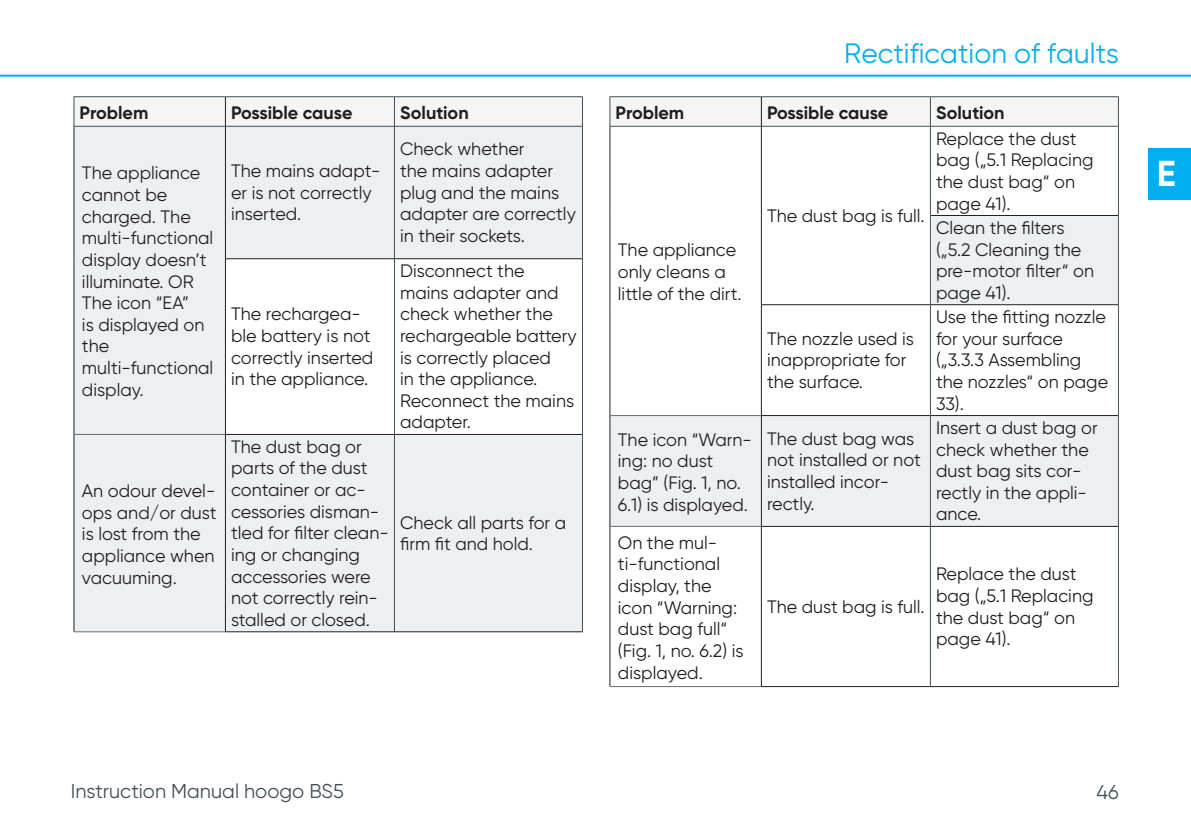
<style>
.page{position:relative;width:1191px;height:840px;background:#fff}
.page>*{position:absolute;margin:0;border:0;box-sizing:border-box;transform-origin:0 0}
.t1{font:700 36px "Gilroy";color:#fff}
.t2{font:28px "Gilroy";color:#00aeef}
.t3{font:20px "Gilroy";color:#425159}
.Tabellenfließtext{font:18px/21.6px "Gilroy";color:#231f20}
.Tabellenkopfzeile{font:700 18px "Gilroy";color:#231f20}
</style>
<div class="page">
<div style="left:1148px;top:148px;width:43px;height:51px;background:#00aeef"></div>
<hr style="left:0;top:75px;width:1191px;height:2px;background:#00aeef">
<svg style="left:75px;top:127px;width:507px;height:504px;fill:#edf0f2"></svg>
<hr style="left:74px;top:96px;width:151px;height:1px;background:#425159">
<hr style="left:225px;top:96px;width:169px;height:1px;background:#425159">
<hr style="left:394px;top:96px;width:189px;height:1px;background:#425159">
<hr style="left:74px;top:126px;width:151px;height:1px;background:#425159">
<hr style="left:225px;top:126px;width:169px;height:1px;background:#425159">
<hr style="left:394px;top:126px;width:189px;height:1px;background:#425159">
<hr style="left:394px;top:126px;width:1px;height:132px;background:#425159">
<hr style="left:582px;top:126px;width:1px;height:132px;background:#425159">
<hr style="left:394px;top:259px;width:1px;height:175px;background:#425159">
<hr style="left:582px;top:258px;width:1px;height:176px;background:#425159">
<hr style="left:394px;top:434px;width:1px;height:197px;background:#425159">
<hr style="left:582px;top:434px;width:1px;height:197px;background:#425159">
<svg style="left:74px;top:97px;width:509px;height:29px"></svg>
<hr style="left:74px;top:126px;width:1px;height:132px;background:#231f20">
<hr style="left:225px;top:126px;width:1px;height:132px;background:#231f20">
<hr style="left:74px;top:258px;width:1px;height:176px;background:#231f20">
<hr style="left:225px;top:258px;width:169px;height:1px;background:#231f20">
<hr style="left:225px;top:259px;width:1px;height:175px;background:#231f20">
<hr style="left:394px;top:258px;width:188px;height:1px;background:#231f20">
<hr style="left:74px;top:434px;width:1px;height:197px;background:#231f20">
<hr style="left:225px;top:434px;width:169px;height:1px;background:#231f20">
<hr style="left:225px;top:434px;width:1px;height:197px;background:#231f20">
<hr style="left:394px;top:434px;width:188px;height:1px;background:#231f20">
<hr style="left:225px;top:631px;width:169px;height:1px;background:#231f20">
<hr style="left:394px;top:631px;width:189px;height:1px;background:#231f20">
<hr style="left:74px;top:434px;width:151px;height:1px;background:#6c6d70">
<hr style="left:74px;top:631px;width:151px;height:1px;background:#6c6d70">
<svg style="left:610px;top:215px;width:508px;height:310px"></svg>
<hr style="left:609px;top:96px;width:152px;height:1px;background:#425159">
<hr style="left:761px;top:96px;width:169px;height:1px;background:#425159">
<hr style="left:930px;top:96px;width:188px;height:1px;background:#425159">
<hr style="left:609px;top:126px;width:152px;height:1px;background:#425159">
<hr style="left:761px;top:126px;width:169px;height:1px;background:#425159">
<hr style="left:930px;top:126px;width:188px;height:1px;background:#425159">
<hr style="left:930px;top:126px;width:1px;height:89px;background:#425159">
<hr style="left:1118px;top:126px;width:1px;height:89px;background:#425159">
<hr style="left:930px;top:215px;width:1px;height:89px;background:#425159">
<hr style="left:1118px;top:215px;width:1px;height:89px;background:#425159">
<hr style="left:930px;top:305px;width:1px;height:110px;background:#425159">
<hr style="left:1118px;top:304px;width:1px;height:111px;background:#425159">
<hr style="left:930px;top:415px;width:1px;height:111px;background:#425159">
<hr style="left:1118px;top:415px;width:1px;height:111px;background:#425159">
<hr style="left:930px;top:526px;width:1px;height:160px;background:#425159">
<hr style="left:1118px;top:526px;width:1px;height:160px;background:#425159">
<svg style="left:609px;top:97px;width:510px;height:29px"></svg>
<hr style="left:609px;top:126px;width:1px;height:89px;background:#231f20">
<hr style="left:761px;top:126px;width:1px;height:89px;background:#231f20">
<hr style="left:609px;top:215px;width:1px;height:89px;background:#231f20">
<hr style="left:761px;top:215px;width:1px;height:89px;background:#231f20">
<hr style="left:930px;top:215px;width:188px;height:1px;background:#231f20">
<hr style="left:609px;top:304px;width:1px;height:111px;background:#231f20">
<hr style="left:761px;top:304px;width:169px;height:1px;background:#231f20">
<hr style="left:761px;top:305px;width:1px;height:110px;background:#231f20">
<hr style="left:930px;top:304px;width:188px;height:1px;background:#231f20">
<hr style="left:609px;top:415px;width:1px;height:111px;background:#231f20">
<hr style="left:761px;top:415px;width:169px;height:1px;background:#231f20">
<hr style="left:761px;top:415px;width:1px;height:111px;background:#231f20">
<hr style="left:930px;top:415px;width:188px;height:1px;background:#231f20">
<hr style="left:609px;top:526px;width:1px;height:160px;background:#231f20">
<hr style="left:761px;top:525px;width:169px;height:1px;background:#231f20">
<hr style="left:761px;top:526px;width:1px;height:160px;background:#231f20">
<hr style="left:930px;top:525px;width:188px;height:1px;background:#231f20">
<hr style="left:761px;top:685px;width:169px;height:1px;background:#231f20">
<hr style="left:930px;top:685px;width:188px;height:1px;background:#231f20">
<hr style="left:610px;top:415px;width:151px;height:1px;background:#6c6d70">
<hr style="left:610px;top:525px;width:151px;height:1px;background:#6c6d70">
<hr style="left:609px;top:685px;width:152px;height:1px;background:#6c6d70">
<p class="Tabellenkopfzeile" style="left:80px;top:101px;width:70px">Problem</p>
<p class="Tabellenkopfzeile" style="left:231px;top:101px;width:123px">Possible cause</p>
<p class="Tabellenkopfzeile" style="left:400px;top:101px;width:70px">Solution</p>
<p class="Tabellenfließtext" style="left:82px;top:162px;width:133px">The appliance cannot be charged. The multi-functional display doesn’t illuminate. OR</p>
<p class="Tabellenfließtext" style="left:82px;top:292px;width:133px">The icon “EA”<br>is displayed on the multi-functional display.</p>
<p class="Tabellenfließtext" style="left:82px;top:479px;width:136px">An odour devel&shy;ops and/or dust is lost from the appliance when vacuuming.</p>
<p class="Tabellenfließtext" style="left:231px;top:160px;width:151px">The mains adapt&shy;er is not correctly inserted.</p>
<p class="Tabellenfließtext" style="left:231px;top:303px;width:144px">The rechargea&shy;ble battery is not correctly inserted in the appliance.</p>
<p class="Tabellenfließtext" style="left:231px;top:435px;width:159px">The dust bag or parts of the dust container or ac&shy;cessories disman&shy;tled for filter clean&shy;ing or changing accessories were not correctly rein&shy;stalled or closed.</p>
<p class="Tabellenfließtext" style="left:400px;top:138px;width:177px">Check whether<br>the mains adapter plug and the mains adapter are correctly in their sockets.</p>
<p class="Tabellenfließtext" style="left:400px;top:260px;width:178px">Disconnect the mains adapter and check whether the rechargeable battery is correctly placed<br>in the appliance.<br>Reconnect the mains adapter.</p>
<p class="Tabellenfließtext" style="left:400px;top:511px;width:167px">Check all parts for a firm fit and hold.</p>
<h2 class="t2" style="left:844px;top:36px;width:276px">Rectification of faults</h2>
<p class="Tabellenkopfzeile" style="left:615px;top:101px;width:70px">Problem</p>
<p class="Tabellenkopfzeile" style="left:767px;top:101px;width:123px">Possible cause</p>
<p class="Tabellenkopfzeile" style="left:936px;top:101px;width:70px">Solution</p>
<p class="Tabellenfließtext" style="left:618px;top:239px;width:125px">The appliance only cleans a little of the dirt.</p>
<p class="Tabellenfließtext" style="left:767px;top:204px;width:159px">The dust bag is full.</p>
<p class="Tabellenfließtext" style="left:767px;top:327px;width:148px">The nozzle used is inappropriate for the surface.</p>
<p class="Tabellenfließtext" style="left:936px;top:127px;width:159px">Replace the dust bag („5.1 Replacing the dust bag“ on page 41).</p>
<p class="Tabellenfließtext" style="left:936px;top:216px;width:160px">Clean the filters („5.2 Cleaning the pre-motor filter“ on page 41).</p>
<p class="Tabellenfließtext" style="left:936px;top:305px;width:174px">Use the fitting nozzle for your surface („3.3.3 Assembling the nozzles“ on page<br>33).</p>
<p class="Tabellenfließtext" style="left:618px;top:428px;width:136px">The icon “Warn&shy;ing: no dust bag” (Fig. 1, no.<br>6.1) is displayed.</p>
<p class="Tabellenfließtext" style="left:767px;top:427px;width:155px">The dust bag was not installed or not installed incor&shy;rectly.</p>
<p class="Tabellenfließtext" style="left:936px;top:416px;width:163px">Insert a dust bag or check whether the dust bag sits cor&shy;rectly in the appli&shy;ance.</p>
<p class="Tabellenfließtext" style="left:618px;top:531px;width:127px">On the mul&shy;ti-functional display, the icon “Warning: dust bag full“ (Fig. 1, no. 6.2) is displayed.</p>
<p class="Tabellenfließtext" style="left:936px;top:562px;width:159px">Replace the dust bag („5.1 Replacing the dust bag“ on page 41).</p>
<p class="Tabellenfließtext" style="left:767px;top:595px;width:159px">The dust bag is full.</p>
<p class="t3" style="left:71px;top:778px;width:274px">Instruction Manual hoogo BS5</p>
<p class="t3" style="left:1096px;top:779px;width:24px">46</p>
<h1 class="t1" style="left:1157px;top:151px;width:21px">E</h1>
</div>
